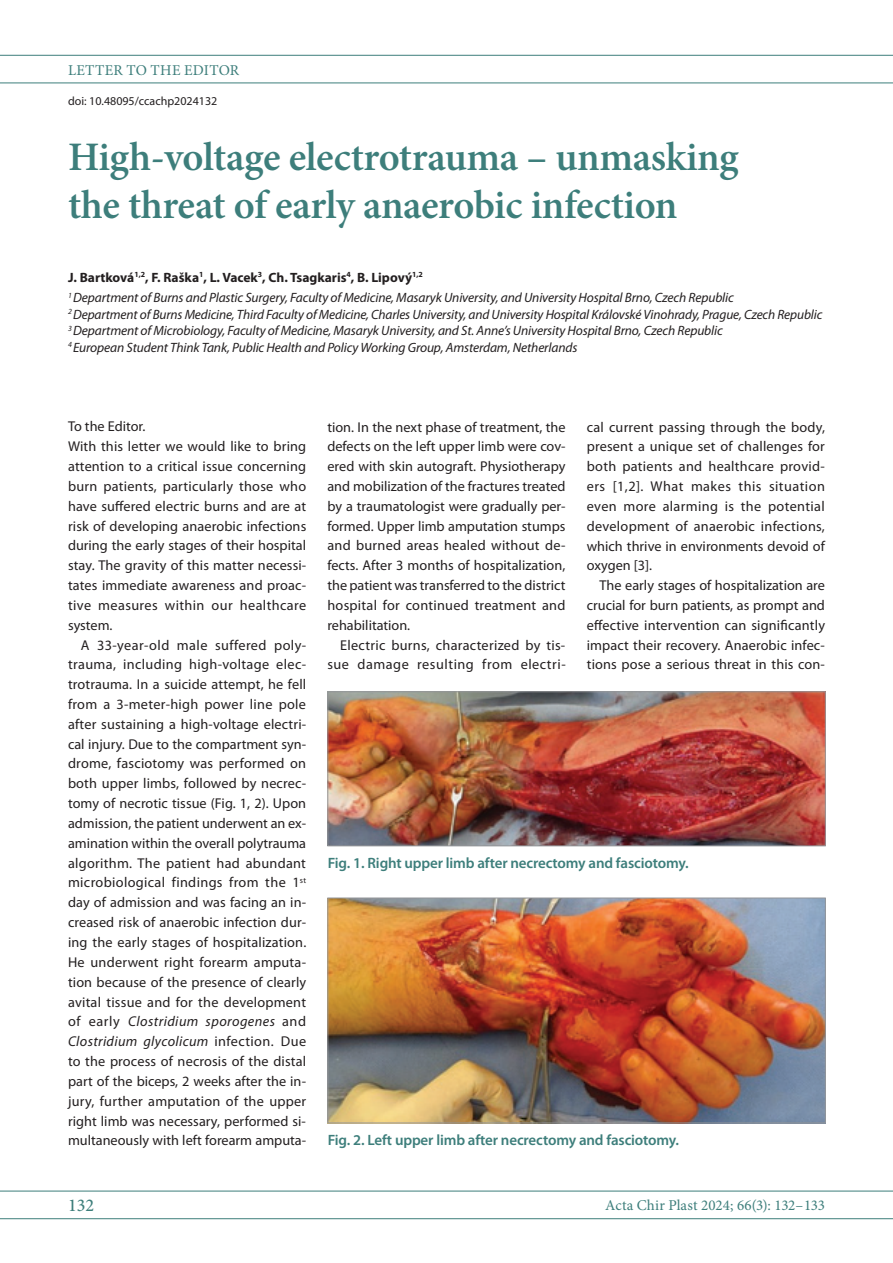
<style>
.page{position:relative;width:893px;height:1263px;background:#fff}
.page>*{position:absolute;margin:0;border:0;box-sizing:border-box;transform-origin:0 0}
.t1{font:600 40.5px/48.6px "Minion Pro";letter-spacing:-.01em;color:#3d7e7b}
.t2{font:500 18px "Minion Pro";color:#3d7e7b}
.t3{font:600 15px "Myriad Pro";letter-spacing:-.01em;color:#3d7e7b}
.t4{font:15px "Minion Pro";letter-spacing:.01em;color:#3d7e7b}
.t5{font:14.25px/19.8px "Myriad Pro";letter-spacing:.01em;color:#231f20;text-align:justify}
.t6{font:italic 13.5px/16.5px "Myriad Pro";letter-spacing:-.01em;color:#231f20}
.t7{font:12px "Myriad Pro";color:#231f20}
.s1{font-weight:700;font-style:normal}
.s2{font-style:italic}
</style>
<div class="page">
<hr style="left:0;top:55px;width:893px;height:1px;background:#3d7e7b">
<hr style="left:0;top:83px;width:893px;height:1px;background:#3d7e7b">
<hr style="left:0;top:1191px;width:893px;height:1px;background:#3d7e7b">
<hr style="left:0;top:1218px;width:893px;height:1px;background:#3d7e7b">
<img style="left:329px;top:693px;width:495px;height:151px">
<div style="left:327px;top:691px;width:499px;height:155px;border:1px solid #939598"></div>
<img style="left:329px;top:900px;width:495px;height:221px">
<div style="left:327px;top:898px;width:499px;height:225px;border:1px solid #939598"></div>
<p class="t4" style="left:68px;top:60px;width:173px">LETTER TO THE EDITOR</p>
<p class="t7" style="left:68px;top:93px;width:151px">doi: 10.48095/ccachp2024132</p>
<h1 class="t1" style="left:68px;top:132px;width:672px">High-voltage electrotrauma – unmasking the threat of early anaerobic infection</h1>
<p class="t6" style="left:68px;top:267px;width:667px;line-height:20.7px"><span class="s1">J. Bartková</span><sup>1,2</sup><span class="s1">, F. Raška</span><sup>1</sup><span class="s1">, L. Vacek</span><sup>3</sup><span class="s1">, Ch. Tsagkaris</span><sup>4</sup><span class="s1">, B. Lipový</span><sup>1,2<br></sup><sup>1</sup> Department of Burns and Plastic Surgery, Faculty of Medicine, Masaryk University, and University Hospital Brno, Czech Republic</p>
<p class="t6" style="left:68px;top:306px;width:756px"><sup>2</sup> Department of Burns Medicine, Third Faculty of Medicine, Charles University, and University Hospital Královské Vinohrady, Prague, Czech Republic<br><sup>3</sup> Department of Microbiology, Faculty of Medicine, Masaryk University, and St. Anne’s University Hospital Brno, Czech Republic<br><sup>4</sup> European Student Think Tank, Public Health and Policy Working Group, Amsterdam, Netherlands</p>
<p class="t5" style="left:68px;top:417px;width:240px;text-align:left">To the Editor.<br>With this letter we would like to bring attention to a critical issue concerning burn patients, particularly those who have suffered electric burns and are at risk of developing anaerobic infections during the early stages of their hospital stay. The gravity of this matter necessi&shy;tates immediate awareness and proac&shy;tive measures within our healthcare system.</p>
<p class="t5" style="left:68px;top:635px;width:240px;text-indent:13px">A 33-year-old male suffered poly&shy;trauma, including high-voltage elec&shy;trotrauma. In a suicide attempt, he fell from a 3-meter-high power line pole after sustaining a high-voltage electri&shy;cal injury. Due to the compartment syn&shy;drome, fasciotomy was performed on both upper limbs, followed by necrec&shy;tomy of necrotic tissue (Fig. 1, 2). Upon admission, the patient underwent an ex&shy;amination within the overall polytrauma algorithm. The patient had abundant microbiological findings from the 1<sup>st </sup>day of admission and was facing an in&shy;creased risk of anaerobic infection dur&shy;ing the early stages of hospitalization.<br>He underwent right forearm amputa&shy;tion because of the presence of clearly avital tissue and for the development of early <span class="s2">Clostridium sporogenes</span> and <span class="s2">Clostridium glycolicum</span> infection. Due to the process of necrosis of the distal part of the biceps, 2 weeks after the in&shy;jury, further amputation of the upper right limb was necessary, performed si&shy;multaneously with left forearm amputa-</p>
<p class="t5" style="left:327px;top:417px;width:240px">tion. In the next phase of treatment, the defects on the left upper limb were cov&shy;ered with skin autograft. Physiotherapy and mobilization of the fractures treated by a traumatologist were gradually per&shy;formed. Upper limb amputation stumps and burned areas healed without de&shy;fects. After 3 months of hospitalization, the patient was transferred to the district hospital for continued treatment and rehabilitation.</p>
<p class="t5" style="left:327px;top:635px;width:240px;text-align:right">Electric burns, characterized by tis&shy;sue damage resulting from electri-</p>
<p class="t5" style="left:587px;top:417px;width:240px">cal current passing through the body, present a unique set of challenges for both patients and healthcare provid&shy;ers [1,2]. What makes this situation even more alarming is the potential development of anaerobic infections, which thrive in environments devoid of oxygen [3].</p>
<p class="t5" style="left:587px;top:575px;width:240px;text-indent:13px">The early stages of hospitalization are crucial for burn patients, as prompt and effective intervention can significantly impact their recovery. Anaerobic infec&shy;tions pose a serious threat in this con-</p>
<p class="t3" style="left:328px;top:853px;width:362px">Fig. 1. Right upper limb after necrectomy and fasciotomy.</p>
<p class="t3" style="left:328px;top:1131px;width:353px">Fig. 2. Left upper limb after necrectomy and fasciotomy.</p>
<p class="t2" style="left:68px;top:1193px;width:28px">132</p>
<p class="t4" style="left:605px;top:1195px;width:221px">Acta Chir Plast 2024; 66(3): 132–133</p>
</div>
